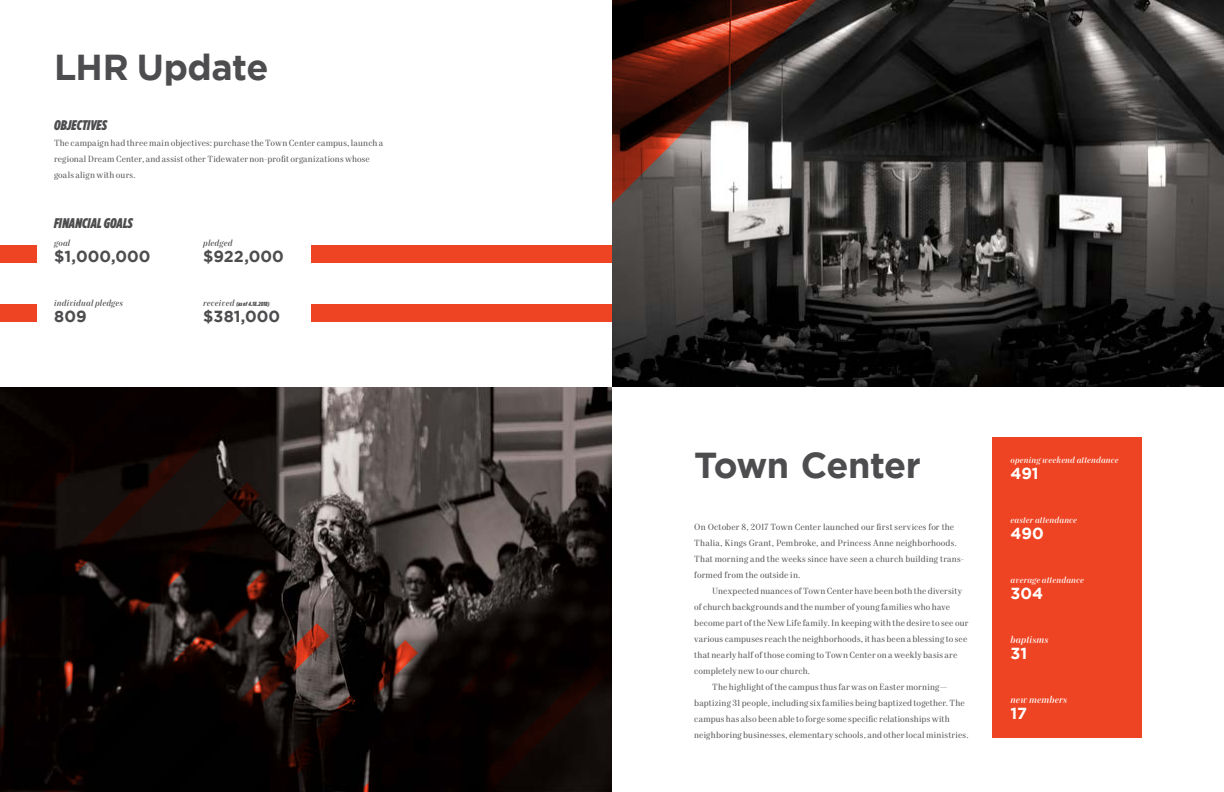
<style>
.page{position:relative;width:1224px;height:792px;background:#fff}
.page>*{position:absolute;margin:0;border:0;box-sizing:border-box;transform-origin:0 0}
.t1{font:700 36px "Gotham";letter-spacing:-.015em;color:#4d4d4f}
.t2{font:700 16px "Gotham";letter-spacing:.005em;color:#4d4d4f}
.t3{font:700 16px "Gotham";letter-spacing:-.005em;color:#fff}
.t4{font:italic 900 14px "Gotham Condensed";letter-spacing:.01em;color:#4d4d4f}
.t5{font:italic 500 10px "Mort Modern 03 Large";letter-spacing:.01em;color:#fff}
.t6{font:9px/16px "Mort Modern 08";letter-spacing:.015em;color:#4d4d4f}
.t7{font:italic 500 9px "Mort Modern 03 Large";letter-spacing:.015em;color:#fff}
.t8{font:italic 500 9px "Mort Modern 03 Large";letter-spacing:.015em;color:#4d4d4f}
.t9{font:italic 900 6px "Gotham Condensed";letter-spacing:.025em;color:#4d4d4f}
.s1{font-family:"Mort Modern 03 Large";font-weight:500;font-size:9px}
</style>
<div class="page">
<div style="left:993px;top:437px;width:149px;height:301px;background:#ef4423"></div>
<img style="left:612px;top:0;width:612px;height:387px">
<svg style="left:612px;top:0;width:213px;height:204px;background:#5b3f39"></svg>
<img style="left:257px;top:387px;width:355px;height:256px">
<svg style="left:0;top:387px;width:257px;height:95px;background:#0b0503"></svg>
<svg style="left:0;top:482px;width:260px;height:88px;background:#100806"></svg>
<svg style="left:0;top:570px;width:277px;height:222px;background:#120a09"></svg>
<svg style="left:24px;top:623px;width:306px;height:169px;background:#100908"></svg>
<svg style="left:113px;top:640px;width:305px;height:152px;background:#0a0505"></svg>
<svg style="left:213px;top:645px;width:108px;height:147px;background:#190f0d"></svg>
<svg style="left:321px;top:643px;width:291px;height:149px;background:#0f0806"></svg>
<div style="left:311px;top:304px;width:301px;height:18px;background:#ef4423"></div>
<div style="left:0;top:304px;width:36px;height:18px;background:#ef4423"></div>
<div style="left:311px;top:245px;width:301px;height:18px;background:#ef4423"></div>
<div style="left:0;top:245px;width:36px;height:18px;background:#ef4423"></div>
<h1 class="t1" style="left:54px;top:54px;width:216px">LHR Update</h1>
<h3 class="t4" style="left:54px;top:117px;width:55px">OBJECTIVES</h3>
<p class="t6" style="left:54px;top:136px;width:331px">The campaign had three main objectives: purchase the Town Center campus, launch a regional Dream Center, and assist other Tidewater non-profit organizations whose goals align with ours.</p>
<h3 class="t4" style="left:54px;top:215px;width:80px">FINANCIAL GOALS</h3>
<p class="t8" style="left:54px;top:237px;width:18px">goal</p>
<h2 class="t2" style="left:54px;top:250px;width:98px">$1,000,000</h2>
<p class="t8" style="left:54px;top:297px;width:70px">individual pledges</p>
<h2 class="t2" style="left:54px;top:310px;width:34px">809</h2>
<p class="t8" style="left:203px;top:237px;width:31px">pledged</p>
<h2 class="t2" style="left:203px;top:250px;width:82px">$922,000</h2>
<p class="t9" style="left:203px;top:300px;width:68px"><span class="s1">received</span> (as of 4.18.2018)</p>
<h2 class="t2" style="left:203px;top:310px;width:79px">$381,000</h2>
<h1 class="t1" style="left:694px;top:451px;width:228px">Town Center</h1>
<p class="t6" style="left:694px;top:519px;width:271px">On October 8, 2017 Town Center launched our first services for the Thalia, Kings Grant, Pembroke, and Princess Anne neighborhoods.<br>That morning and the weeks since have seen a church building trans&shy;formed from the outside in.</p>
<p class="t6" style="left:712px;top:583px;width:251px">Unexpected nuances of Town Center have been both the diversity</p>
<p class="t6" style="left:694px;top:599px;width:257px">of church backgrounds and the number of young families who have</p>
<p class="t6" style="left:694px;top:615px;width:276px">become part of the New Life family. In keeping with the desire to see our</p>
<p class="t6" style="left:694px;top:631px;width:275px">various campuses reach the neighborhoods, it has been a blessing to see</p>
<p class="t6" style="left:694px;top:647px;width:265px">that nearly half of those coming to Town Center on a weekly basis are</p>
<p class="t6" style="left:694px;top:663px;width:118px">completely new to our church.</p>
<p class="t6" style="left:712px;top:679px;width:237px">The highlight of the campus thus far was on Easter morning—</p>
<p class="t6" style="left:694px;top:695px;width:272px">baptizing 31 people, including six families being baptized together. The</p>
<p class="t6" style="left:694px;top:711px;width:257px">campus has also been able to forge some specific relationships with</p>
<p class="t6" style="left:694px;top:727px;width:276px">neighboring businesses, elementary schools, and other local ministries.</p>
<p class="t7" style="left:1011px;top:455px;width:110px">opening weekend attendance</p>
<h2 class="t3" style="left:1011px;top:467px;width:29px">491</h2>
<p class="t7" style="left:1011px;top:515px;width:68px">easter attendance</p>
<h2 class="t3" style="left:1011px;top:527px;width:35px">490</h2>
<p class="t7" style="left:1011px;top:575px;width:75px">average attendance</p>
<h2 class="t3" style="left:1011px;top:587px;width:34px">304</h2>
<p class="t5" style="left:1011px;top:634px;width:39px">baptisms</p>
<h2 class="t3" style="left:1011px;top:647px;width:18px">31</h2>
<p class="t5" style="left:1011px;top:694px;width:58px">new members</p>
<h2 class="t3" style="left:1011px;top:707px;width:18px">17</h2>
</div>
